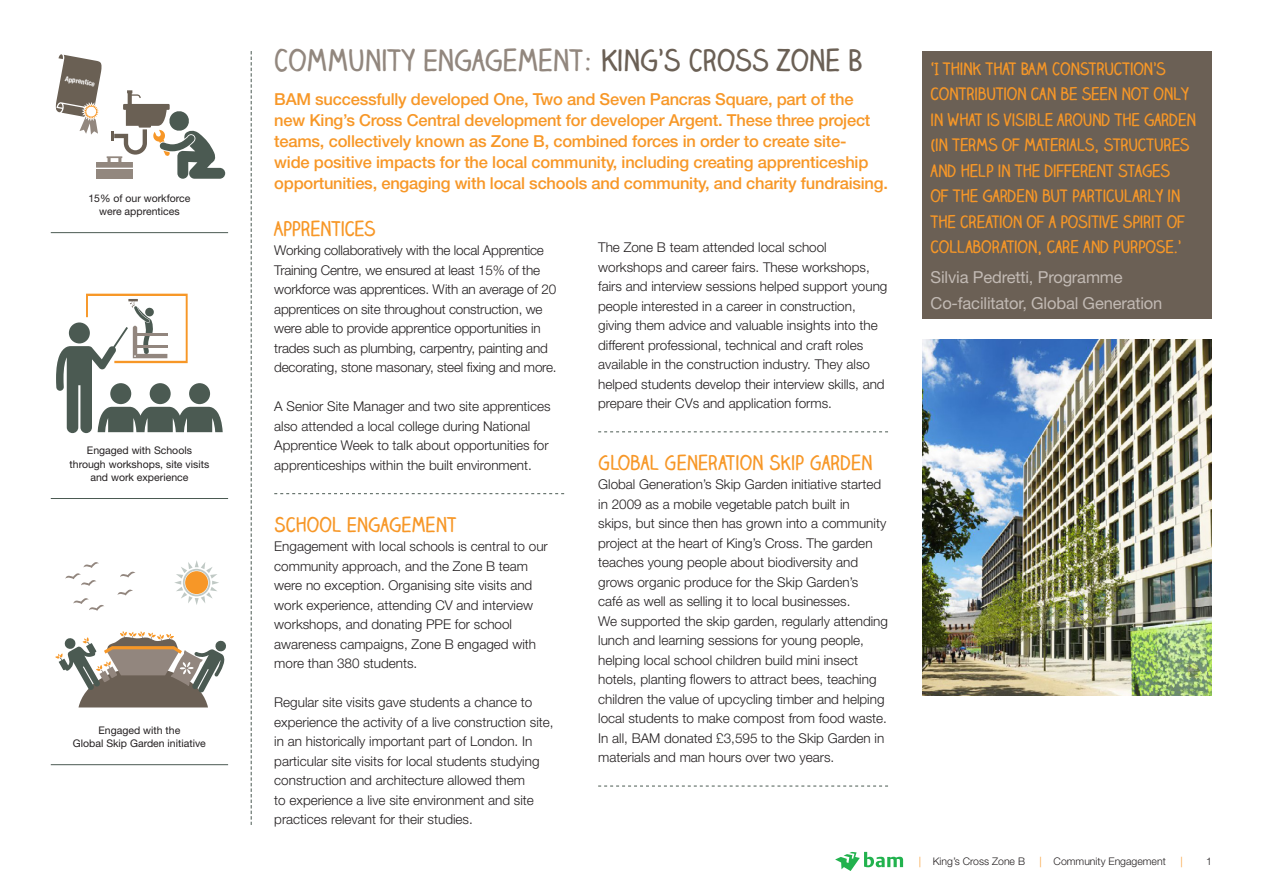
<style>
.page{position:relative;width:1263px;height:893px;background:#fff}
.page>*{position:absolute;margin:0;border:0;box-sizing:border-box;transform-origin:0 0}
.t1{font:700 28.5px "Claire Hand";color:#92877e}
._02_Sub_header_orang{font:700 19.5px "Claire Hand";color:#f79727}
._05_Strap_line_orang{font:500 16.5px/21px "Helvetica Neue LT";letter-spacing:-.015em;color:#f79727}
.t2{font:700 16.5px/25.5px "Claire Hand";letter-spacing:-.015em;color:#f79727}
.t3{font:16.5px/25.5px "Helvetica Neue LT";letter-spacing:-.01em;color:#c2bab4}
._01_Body_text{font:300 13.5px/19.5px "Helvetica Neue LT";color:#231f20}
._04_infographic_text{font:10.5px/13.5px "Helvetica Neue LT";color:#231f20;text-align:center}
.t4{font:300 10.5px "Helvetica Neue LT";color:#231f20}
.t5{font:300 10.5px "Helvetica Neue LT";color:#f79727}
.t6{font:700 condensed 7.05px "Helvetica Neue LT";color:#fff}
.s1{color:#6b6055}
.s2{color:#f79727}
</style>
<div class="page">
<svg style="left:835px;top:852px;width:68px;height:19px"></svg>
<svg style="left:65px;top:562px;width:34px;height:24px"></svg>
<svg style="left:117px;top:589px;width:16px;height:6px"></svg>
<svg style="left:120px;top:571px;width:15px;height:6px"></svg>
<svg style="left:73px;top:598px;width:31px;height:13px"></svg>
<svg style="left:174px;top:560px;width:45px;height:45px"></svg>
<svg style="left:55px;top:631px;width:171px;height:76px"></svg>
<svg style="left:274px;top:493px;width:290px;height:1px"></svg>
<svg style="left:598px;top:431px;width:290px;height:1px"></svg>
<svg style="left:598px;top:786px;width:290px;height:1px"></svg>
<svg style="left:251px;top:51px;width:1px;height:774px"></svg>
<div style="left:922px;top:52px;width:290px;height:267px;background:#6b6055"></div>
<img style="left:922px;top:339px;width:290px;height:357px">
<hr style="left:51px;top:498px;width:177px;height:1px;background:#4b5a52">
<hr style="left:51px;top:764px;width:177px;height:1px;background:#4b5a52">
<hr style="left:51px;top:232px;width:177px;height:1px;background:#4b5a52">
<svg style="left:56px;top:54px;width:169px;height:125px"></svg>
<svg style="left:56px;top:294px;width:167px;height:139px"></svg>
<p class="t6" style="left:66px;top:74px;width:32px;rotate:10deg">Apprentice</p>
<p class="_04_infographic_text" style="left:88px;top:191px;width:104px">15% of our workforce were apprentices</p>
<p class="_04_infographic_text" style="left:70px;top:444px;width:141px">Engaged with Schools through workshops, site visits and work experience</p>
<p class="_04_infographic_text" style="left:73px;top:723px;width:135px">Engaged with the<br>Global Skip Garden initiative</p>
<p class="t1" style="left:274px;top:41px;width:589px">COMMUNITY ENGAGEMENT: <span class="s1">KING’S CROSS ZONE B</span></p>
<p class="_05_Strap_line_orang" style="left:274px;top:89px;width:615px">BAM successfully developed One, Two and Seven Pancras Square, part of the new King’s Cross Central development for developer Argent. These three project teams, collectively known as Zone B, combined forces in order to create site-<br>wide positive impacts for the local community, including creating apprenticeship opportunities, engaging with local schools and community, and charity fundraising.</p>
<p class="_02_Sub_header_orang" style="left:274px;top:215px;width:103px">APPRENTICES</p>
<p class="_01_Body_text" style="left:274px;top:241px;width:284px">Working collaboratively with the local Apprentice Training Centre, we ensured at least 15% of the workforce was apprentices. With an average of 20 apprentices on site throughout construction, we were able to provide apprentice opportunities in trades such as plumbing, carpentry, painting and decorating, stone masonary, steel fixing and more.</p>
<p class="_01_Body_text" style="left:274px;top:397px;width:278px">A Senior Site Manager and two site apprentices also attended a local college during National Apprentice Week to talk about opportunities for apprenticeships within the built environment.</p>
<p class="_02_Sub_header_orang" style="left:274px;top:511px;width:184px">SCHOOL ENGAGEMENT</p>
<p class="_01_Body_text" style="left:274px;top:536px;width:275px">Engagement with local schools is central to our community approach, and the Zone B team were no exception. Organising site visits and work experience, attending CV and interview workshops, and donating PPE for school awareness campaigns, Zone B engaged with more than 380 students.</p>
<p class="_01_Body_text" style="left:274px;top:692px;width:281px">Regular site visits gave students a chance to experience the activity of a live construction site, in an historically important part of London. In particular site visits for local students studying construction and architecture allowed them<br>to experience a live site environment and site practices relevant for their studies.</p>
<p class="_01_Body_text" style="left:598px;top:237px;width:291px">The Zone B team attended local school workshops and career fairs. These workshops, fairs and interview sessions helped support young people interested in a career in construction, giving them advice and valuable insights into the different professional, technical and craft roles available in the construction industry. They also helped students develop their interview skills, and prepare their CVs and application forms.</p>
<p class="_02_Sub_header_orang" style="left:598px;top:449px;width:276px">GLOBAL GENERATION SKIP GARDEN</p>
<p class="_01_Body_text" style="left:598px;top:474px;width:291px">Global Generation’s Skip Garden initiative started in 2009 as a mobile vegetable patch built in<br>skips, but since then has grown into a community project at the heart of King’s Cross. The garden teaches young people about biodiversity and grows organic produce for the Skip Garden’s<br>café as well as selling it to local businesses.<br>We supported the skip garden, regularly attending lunch and learning sessions for young people, helping local school children build mini insect hotels, planting flowers to attract bees, teaching children the value of upcycling timber and helping local students to make compost from food waste.<br>In all, BAM donated £3,595 to the Skip Garden in materials and man hours over two years.</p>
<p class="t2" style="left:930px;top:56px;width:267px">‘I THINK THAT BAM CONSTRUCTION’S CONTRIBUTION CAN BE SEEN NOT ONLY IN WHAT IS VISIBLE AROUND THE GARDEN (IN TERMS OF MATERIALS, STRUCTURES AND HELP IN THE DIFFERENT STAGES<br>OF THE GARDEN) BUT PARTICULARLY IN THE CREATION OF A POSITIVE SPIRIT OF COLLABORATION, CARE AND PURPOSE.’</p>
<p class="t3" style="left:930px;top:264px;width:233px">Silvia Pedretti, Programme<br>Co-facilitator, Global Generation</p>
<p class="t4" style="left:919px;top:855px;width:108px"><span class="s2">|</span> King’s Cross Zone B</p>
<p class="t4" style="left:1039px;top:855px;width:128px"><span class="s2">|</span> Community Engagement</p>
<p class="t5" style="left:1180px;top:855px;width:4px">|</p>
<p class="t4" style="left:1206px;top:855px;width:7px">1</p>
</div>
